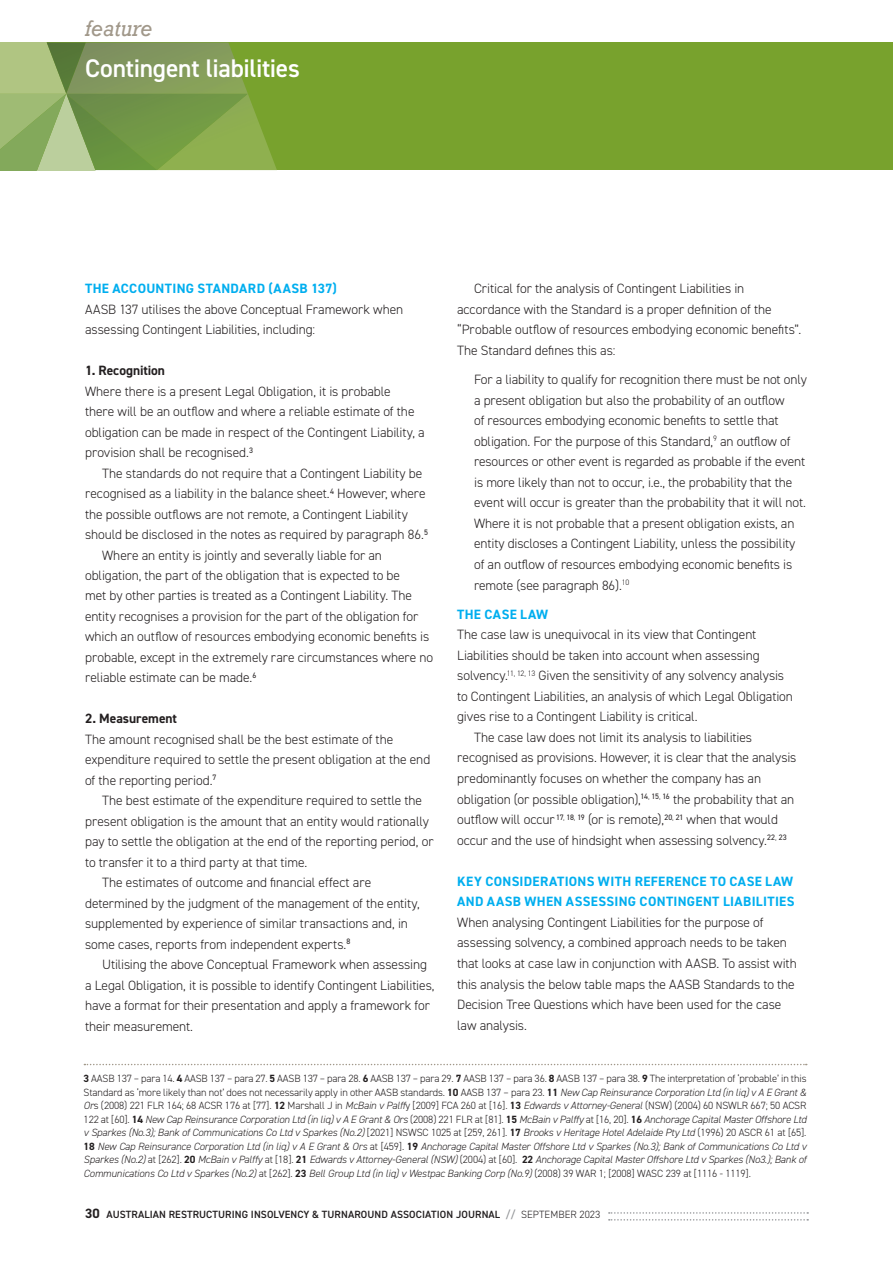
<style>
.page{position:relative;width:893px;height:1263px;background:#fff}
.page>*{position:absolute;margin:0;border:0;box-sizing:border-box;transform-origin:0 0}
.head_2{font:600 25.5px "DIN2014";letter-spacing:-.01em;color:#fff}
.head_4{font:italic 21px "Rockwell";color:#a1988a;scale:.95 1}
.editorial{font:300 13.5px/20.4px "DIN2014";letter-spacing:-.01em;color:#231f20}
._1st_para{font:300 13.5px/20.5px "DIN2014";letter-spacing:-.01em;color:#231f20}
.indent_copy{font:300 13.5px/20.5px "DIN2014";letter-spacing:-.01em;color:#231f20}
.sub_1{font:700 13.5px/20.5px "DIN2014";letter-spacing:.025em;color:#00aeef}
.sub_2{font:700 13.5px "DIN2014";color:#231f20}
.footnotes{font:italic 300 10.5px/13.5px "DIN2014";letter-spacing:-.01em;color:#231f20;text-align:justify}
.t1{font:600 10.5px "DIN2014";letter-spacing:.01em;color:#231f20}
.s1{font-weight:700;font-style:normal}
.s2{font-style:normal}
.s3{font-weight:700;font-size:13.5px}
.s4{color:#939598}
.s5{font-weight:300}
</style>
<div class="page">
<svg style="left:609px;top:1212px;width:199px;height:8px"></svg>
<div style="left:0;top:43px;width:893px;height:127px;background:#78a22d"></div>
<svg style="left:0;top:43px;width:277px;height:127px;background:#85a457"></svg>
<svg style="left:84px;top:1064px;width:723px;height:1px"></svg>
<p class="head_4" style="left:85px;top:15px;width:72px">feature</p>
<p class="head_2" style="left:85px;top:51px;width:216px">Contingent liabilities</p>
<p class="sub_1" style="left:85px;top:278px;width:253px">THE ACCOUNTING STANDARD (AASB 137)</p>
<p class="_1st_para" style="left:85px;top:299px;width:320px">AASB 137 utilises the above Conceptual Framework when assessing Contingent Liabilities, including:</p>
<p class="sub_2" style="left:85px;top:362px;width:81px">1. Recognition</p>
<p class="_1st_para" style="left:85px;top:381px;width:341px">Where there is a present Legal Obligation, it is probable<br>there will be an outflow and where a reliable estimate of the obligation can be made in respect of the Contingent Liability, a provision shall be recognised.<sup>3</sup></p>
<p class="editorial" style="left:85px;top:463px;width:345px;text-indent:17px">The standards do not require that a Contingent Liability be recognised as a liability in the balance sheet.<sup>4</sup> However, where the possible outflows are not remote, a Contingent Liability should be disclosed in the notes as required by paragraph 86.<sup>5</sup></p>
<p class="editorial" style="left:85px;top:545px;width:350px;text-indent:17px">Where an entity is jointly and severally liable for an obligation, the part of the obligation that is expected to be<br>met by other parties is treated as a Contingent Liability. The entity recognises a provision for the part of the obligation for which an outflow of resources embodying economic benefits is probable, except in the extremely rare circumstances where no reliable estimate can be made.<sup>6</sup></p>
<p class="sub_2" style="left:85px;top:710px;width:94px">2. Measurement</p>
<p class="_1st_para" style="left:85px;top:729px;width:347px">The amount recognised shall be the best estimate of the expenditure required to settle the present obligation at the end of the reporting period.<sup>7</sup></p>
<p class="editorial" style="left:85px;top:790px;width:350px;text-indent:17px">The best estimate of the expenditure required to settle the present obligation is the amount that an entity would rationally pay to settle the obligation at the end of the reporting period, or to transfer it to a third party at that time.</p>
<p class="editorial" style="left:85px;top:872px;width:336px;text-indent:17px">The estimates of outcome and financial effect are determined by the judgment of the management of the entity, supplemented by experience of similar transactions and, in some cases, reports from independent experts.<sup>8</sup></p>
<p class="_1st_para" style="left:85px;top:954px;width:351px;text-indent:17px">Utilising the above Conceptual Framework when assessing a Legal Obligation, it is possible to identify Contingent Liabilities, have a format for their presentation and apply a framework for their measurement.</p>
<p class="editorial" style="left:457px;top:278px;width:346px;text-indent:17px">Critical for the analysis of Contingent Liabilities in accordance with the Standard is a proper definition of the “Probable outflow of resources embodying economic benefits”.<br>The Standard defines this as:</p>
<p class="indent_copy" style="left:474px;top:369px;width:334px">For a liability to qualify for recognition there must be not only a present obligation but also the probability of an outflow<br>of resources embodying economic benefits to settle that obligation. For the purpose of this Standard,<sup>9</sup> an outflow of resources or other event is regarded as probable if the event is more likely than not to occur, i.e., the probability that the event will occur is greater than the probability that it will not.<br>Where it is not probable that a present obligation exists, an entity discloses a Contingent Liability, unless the possibility of an outflow of resources embodying economic benefits is remote (see paragraph 86).<sup>10</sup></p>
<p class="sub_1" style="left:457px;top:603px;width:92px">THE CASE LAW</p>
<p class="_1st_para" style="left:457px;top:624px;width:337px">The case law is unequivocal in its view that Contingent Liabilities should be taken into account when assessing solvency.<sup>11,</sup> <sup>12,</sup> <sup>13</sup> Given the sensitivity of any solvency analysis to Contingent Liabilities, an analysis of which Legal Obligation gives rise to a Contingent Liability is critical.</p>
<p class="editorial" style="left:457px;top:727px;width:341px;text-indent:17px">The case law does not limit its analysis to liabilities recognised as provisions. However, it is clear that the analysis predominantly focuses on whether the company has an obligation (or possible obligation),<sup>14</sup><sup>,</sup> <sup>15</sup><sup>,</sup> <sup>16</sup> the probability that an outflow will occur <sup>17</sup><sup>,</sup> <sup>18</sup><sup>,</sup> <sup>19</sup> (or is remote),<sup>20</sup><sup>,</sup> <sup>21</sup> when that would occur and the use of hindsight when assessing solvency.<sup>22</sup><sup>,</sup> <sup>23</sup></p>
<p class="sub_1" style="left:457px;top:871px;width:339px">KEY CONSIDERATIONS WITH REFERENCE TO CASE LAW<br>AND AASB WHEN ASSESSING CONTINGENT LIABILITIES</p>
<p class="_1st_para" style="left:457px;top:912px;width:341px">When analysing Contingent Liabilities for the purpose of assessing solvency, a combined approach needs to be taken that looks at case law in conjunction with AASB. To assist with this analysis the below table maps the AASB Standards to the Decision Tree Questions which have been used for the case law analysis.</p>
<p class="footnotes" style="left:84px;top:1072px;width:724px"><span class="s1">3</span> <span class="s2">AASB 137 – para 14.</span> <span class="s1">4</span> <span class="s2">AASB 137 – para 27.</span> <span class="s1">5</span> <span class="s2">AASB 137 – para 28.</span> <span class="s1">6</span> <span class="s2">AASB 137 – para 29.</span> <span class="s1">7</span> <span class="s2">AASB 137 – para 36.</span> <span class="s1">8</span> <span class="s2">AASB 137 – para 38.</span> <span class="s1">9</span> <span class="s2">The interpretation of ‘probable’ in this Standard as ‘more likely than not’ does not necessarily apply in other AASB standards.</span> <span class="s1">10</span> <span class="s2">AASB 137 – para 23.</span> <span class="s1">11</span> New Cap Reinsurance Corporation Ltd (in liq) v A E Grant &amp; Or<span class="s2">s (2008) 221 FLR 164; 68 ACSR 176 at [77].</span> <span class="s1">12</span> <span class="s2">Marshall J in</span> McBain v Palff<span class="s2">y [2009] FCA 260 at [16].</span> <span class="s1">13</span> Edwards v Attorney-General <span class="s2">(NSW) (2004) 60 NSWLR 667; 50 ACSR 122 at [60].</span> <span class="s1">14</span> New Cap Reinsurance Corporation Ltd (in liq) v A E Grant &amp; Ors <span class="s2">(2008) 221 FLR at [81].</span> <span class="s1">15</span> McBain v Palffy <span class="s2">at [16, 20].</span> <span class="s1">16</span> Anchorage Capital Master Offshore Ltd v Sparkes (No.3); Bank of Communications Co Ltd v Sparkes (No.2) <span class="s2">[2021] NSWSC 1025 at [259, 261].</span> <span class="s1">17</span> Brooks v Heritage Hotel Adelaide Pty Ltd <span class="s2">(1996) 20 ASCR 61 at [65].<br></span><span class="s1">18</span> New Cap Reinsurance Corporation Ltd (in liq) v A E Grant &amp; Ors <span class="s2">at [459].</span> <span class="s1">19</span> Anchorage Capital Master Offshore Ltd v Sparkes (No.3); Bank of Communications Co Ltd v Sparkes (No.2) <span class="s2">at [262].</span> <span class="s1">20</span> McBain v Palffy <span class="s2">at [18].</span> <span class="s1">21</span> Edwards v Attorney-General (NSW) <span class="s2">(2004) at [60].</span> <span class="s1">22</span> Anchorage Capital Master Offshore Ltd v Sparkes (No3.); Bank of Communications Co Ltd v Sparkes (No.2) <span class="s2">at [262].</span> <span class="s1">23</span> Bell Group Ltd (in liq) v Westpac Banking Corp (No.9) <span class="s2">(2008) 39 WAR 1; [2008] WASC 239 at [1116 - 1119].</span></p>
<p class="t1" style="left:85px;top:1208px;width:517px"><span class="s3">30</span> AUSTRALIAN RESTRUCTURING INSOLVENCY &amp; TURNAROUND ASSOCIATION JOURNAL <span class="s4">//</span> <span class="s5">SEPTEMBER 2023</span></p>
</div>
